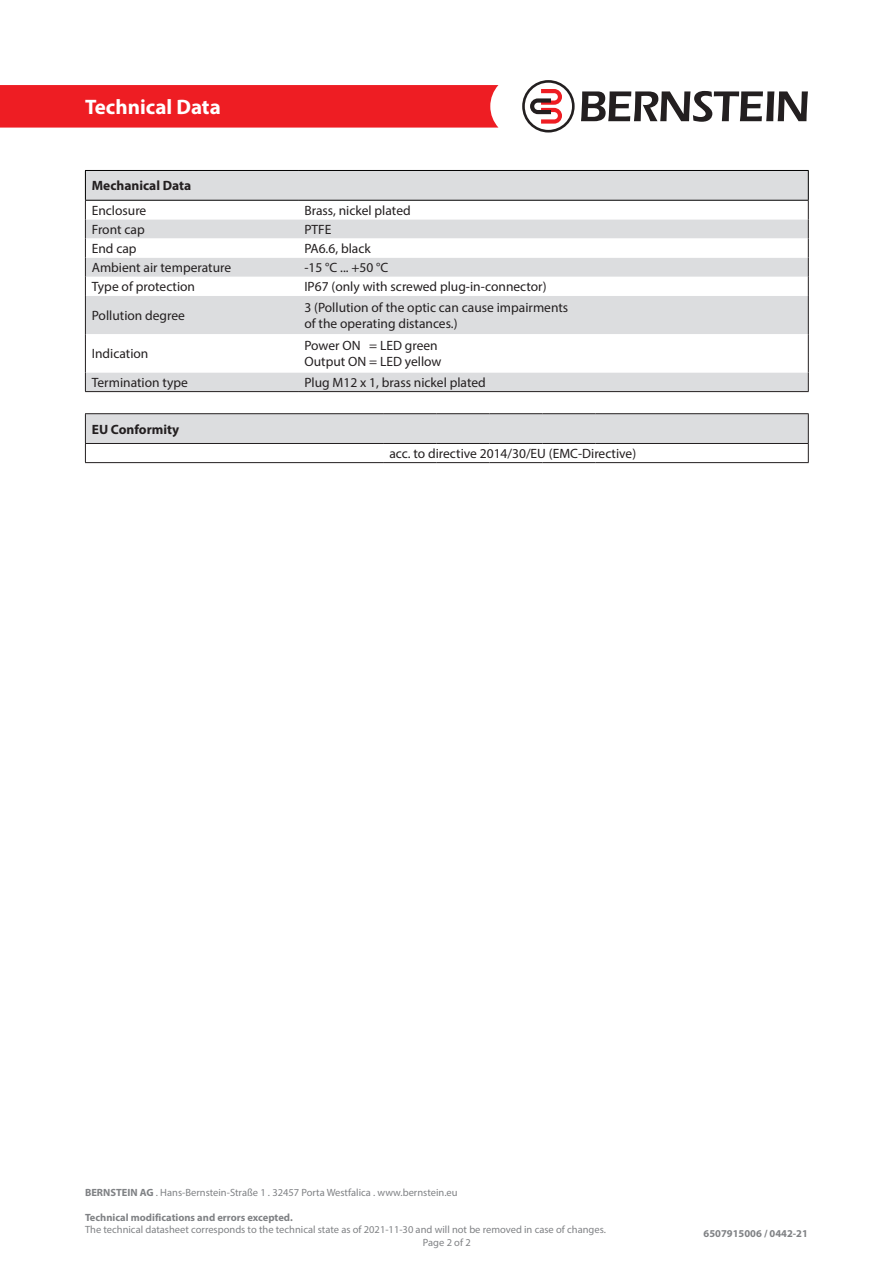
<style>
.page{position:relative;width:893px;height:1263px;background:#fff}
.page>*{position:absolute;margin:0;border:0;box-sizing:border-box;transform-origin:0 0}
.t1{font:700 21px "Myriad Pro";color:#fff}
.t2{font:13.5px/16.2px "Myriad Pro";color:#231f20}
.t3{font:700 13.5px "Myriad Pro";color:#231f20}
.t4{font:10.5px "Myriad Pro";color:#808285}
.t5{font:700 10.5px "Myriad Pro";color:#808285}
.s1{font-weight:700}
</style>
<div class="page">
<div style="left:0;top:85px;width:498px;height:43px;background:#ee1d23"></div>
<svg style="left:581px;top:91px;width:227px;height:31px"></svg>
<svg style="left:522px;top:80px;width:53px;height:53px"></svg>
<div style="left:86px;top:171px;width:722px;height:220px;background:#dcdddf"></div>
<svg style="left:86px;top:201px;width:722px;height:171px"></svg>
<hr style="left:85px;top:296px;width:1px;height:38px;background:#231f20">
<hr style="left:808px;top:296px;width:1px;height:38px;background:#231f20">
<hr style="left:85px;top:334px;width:1px;height:38px;background:#231f20">
<hr style="left:808px;top:334px;width:1px;height:38px;background:#231f20">
<hr style="left:85px;top:170px;width:213px;height:1px;background:#000">
<svg style="left:85px;top:171px;width:1px;height:125px"></svg>
<hr style="left:298px;top:170px;width:511px;height:1px;background:#000">
<svg style="left:808px;top:171px;width:1px;height:125px"></svg>
<hr style="left:85px;top:200px;width:213px;height:1px;background:#000">
<hr style="left:298px;top:200px;width:511px;height:1px;background:#000">
<svg style="left:85px;top:372px;width:1px;height:19px"></svg>
<svg style="left:808px;top:372px;width:1px;height:19px"></svg>
<hr style="left:85px;top:391px;width:213px;height:1px;background:#231f20">
<hr style="left:298px;top:391px;width:511px;height:1px;background:#231f20">
<svg style="left:85px;top:414px;width:724px;height:48px"></svg>
<hr style="left:85px;top:413px;width:298px;height:1px;background:#231f20">
<hr style="left:383px;top:413px;width:53px;height:1px;background:#231f20">
<hr style="left:436px;top:413px;width:53px;height:1px;background:#231f20">
<hr style="left:489px;top:413px;width:54px;height:1px;background:#231f20">
<hr style="left:543px;top:413px;width:53px;height:1px;background:#231f20">
<hr style="left:596px;top:413px;width:213px;height:1px;background:#231f20">
<hr style="left:85px;top:443px;width:298px;height:1px;background:#231f20">
<hr style="left:383px;top:443px;width:53px;height:1px;background:#231f20">
<hr style="left:436px;top:443px;width:53px;height:1px;background:#231f20">
<hr style="left:489px;top:443px;width:54px;height:1px;background:#231f20">
<hr style="left:543px;top:443px;width:53px;height:1px;background:#231f20">
<hr style="left:596px;top:443px;width:213px;height:1px;background:#231f20">
<hr style="left:85px;top:462px;width:298px;height:1px;background:#231f20">
<hr style="left:383px;top:462px;width:53px;height:1px;background:#231f20">
<hr style="left:436px;top:462px;width:53px;height:1px;background:#231f20">
<hr style="left:489px;top:462px;width:54px;height:1px;background:#231f20">
<hr style="left:543px;top:462px;width:53px;height:1px;background:#231f20">
<hr style="left:596px;top:462px;width:213px;height:1px;background:#231f20">
<h1 class="t1" style="left:85px;top:93px;width:137px">Technical Data</h1>
<p class="t3" style="left:92px;top:177px;width:101px">Mechanical Data</p>
<p class="t2" style="left:92px;top:202px;width:56px">Enclosure</p>
<p class="t2" style="left:304px;top:202px;width:108px">Brass, nickel plated</p>
<p class="t2" style="left:92px;top:221px;width:54px">Front cap</p>
<p class="t2" style="left:304px;top:221px;width:29px">PTFE</p>
<p class="t2" style="left:92px;top:240px;width:46px">End cap</p>
<p class="t2" style="left:304px;top:240px;width:68px">PA6.6, black</p>
<p class="t2" style="left:92px;top:259px;width:141px">Ambient air temperature</p>
<p class="t2" style="left:304px;top:259px;width:85px">-15 °C ... +50 °C</p>
<p class="t2" style="left:92px;top:279px;width:105px">Type of protection</p>
<p class="t2" style="left:304px;top:279px;width:244px">IP67 (only with screwed plug-in-connector)</p>
<p class="t2" style="left:92px;top:307px;width:95px">Pollution degree</p>
<p class="t2" style="left:304px;top:299px;width:265px">3 (Pollution of the optic can cause impairments of the operating distances.)</p>
<p class="t2" style="left:92px;top:346px;width:58px">Indication</p>
<p class="t2" style="left:304px;top:337px;width:135px">Power ON = LED green</p>
<p class="t2" style="left:304px;top:354px;width:139px">Output ON = LED yellow</p>
<p class="t2" style="left:92px;top:374px;width:98px">Termination type</p>
<p class="t2" style="left:304px;top:374px;width:183px">Plug M12 x 1, brass nickel plated</p>
<p class="t3" style="left:92px;top:420px;width:89px">EU Conformity</p>
<p class="t2" style="left:389px;top:445px;width:248px">acc. to directive 2014/30/EU (EMC-Directive)</p>
<p class="t4" style="left:85px;top:1185px;width:374px"><span class="s1">BERNSTEIN AG</span> . Hans-Bernstein-Straße 1 . 32457 Porta Westfalica . www.bernstein.eu</p>
<p class="t5" style="left:85px;top:1210px;width:209px">Technical modifications and errors excepted.</p>
<p class="t4" style="left:85px;top:1223px;width:522px">The technical datasheet corresponds to the technical state as of 2021-11-30 and will not be removed in case of changes.</p>
<p class="t4" style="left:423px;top:1236px;width:49px">Page 2 of 2</p>
<p class="t5" style="left:704px;top:1227px;width:106px">6507915006 / 0442-21</p>
</div>
